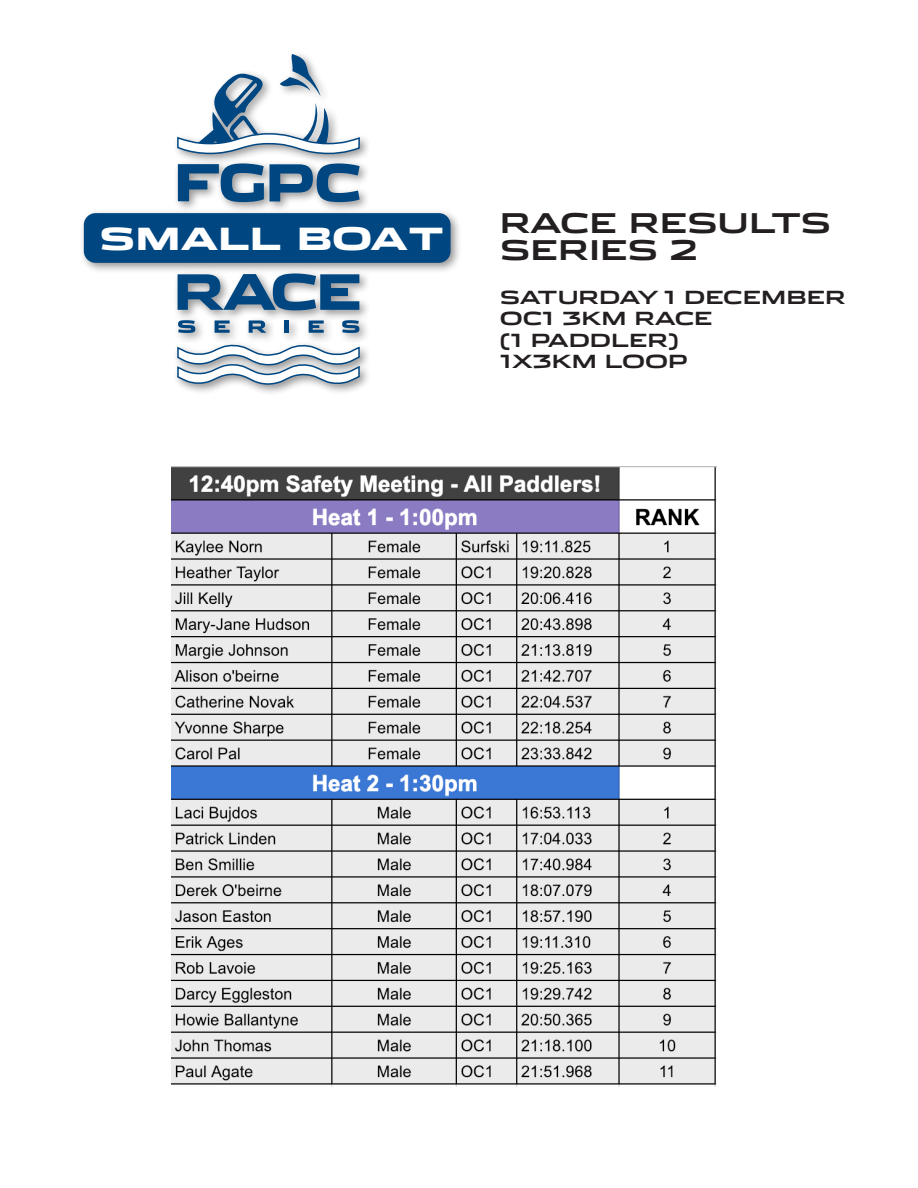
<style>
.page{position:relative;width:918px;height:1188px;background:#fff}
.page>*{position:absolute;margin:0;border:0;box-sizing:border-box;transform-origin:0 0}
.t1{font:900 30.3px "Stainless Ext";color:#fff}
.t2{font:700 27px "Stainless Ext";letter-spacing:-.02em;color:#231f20}
.t3{font:700 27px "Stainless Ext";color:#231f20}
.t4{font:700 18px/21.6px "Stainless Ext";color:#231f20}
</style>
<div class="page">
<div style="left:79px;top:50px;width:383px;height:346px;background:#231f20;opacity:.48"></div>
<div style="left:84px;top:213px;width:367px;height:50px;background:#004782;border-radius:12px"></div>
<svg style="left:178px;top:163px;width:182px;height:39px;background:#648aaa"></svg>
<svg style="left:178px;top:274px;width:181px;height:36px;background:#5781a4"></svg>
<svg style="left:178px;top:320px;width:17px;height:13px"></svg>
<svg style="left:215px;top:320px;width:15px;height:13px"></svg>
<svg style="left:249px;top:320px;width:17px;height:13px"></svg>
<hr style="left:285px;top:320px;width:4px;height:13px;background:#004782">
<svg style="left:309px;top:320px;width:15px;height:13px"></svg>
<svg style="left:342px;top:320px;width:17px;height:13px"></svg>
<svg style="left:176px;top:54px;width:185px;height:101px"></svg>
<svg style="left:176px;top:343px;width:185px;height:43px"></svg>
<img style="left:172px;top:466px;width:545px;height:620px">
<h1 class="t1" style="left:99px;top:218px;width:346px">SMALL BOAT</h1>
<p class="t2" style="left:500px;top:206px;width:333px">RACE RESULTS</p>
<p class="t3" style="left:500px;top:233px;width:199px">SERIES 2</p>
<p class="t4" style="left:500px;top:286px;width:348px">SATURDAY 1 DECEMBER</p>
<p class="t4" style="left:500px;top:307px;width:214px">OC1 3KM RACE (1 PADDLER)</p>
<p class="t4" style="left:500px;top:350px;width:190px">1X3KM LOOP</p>
</div>
